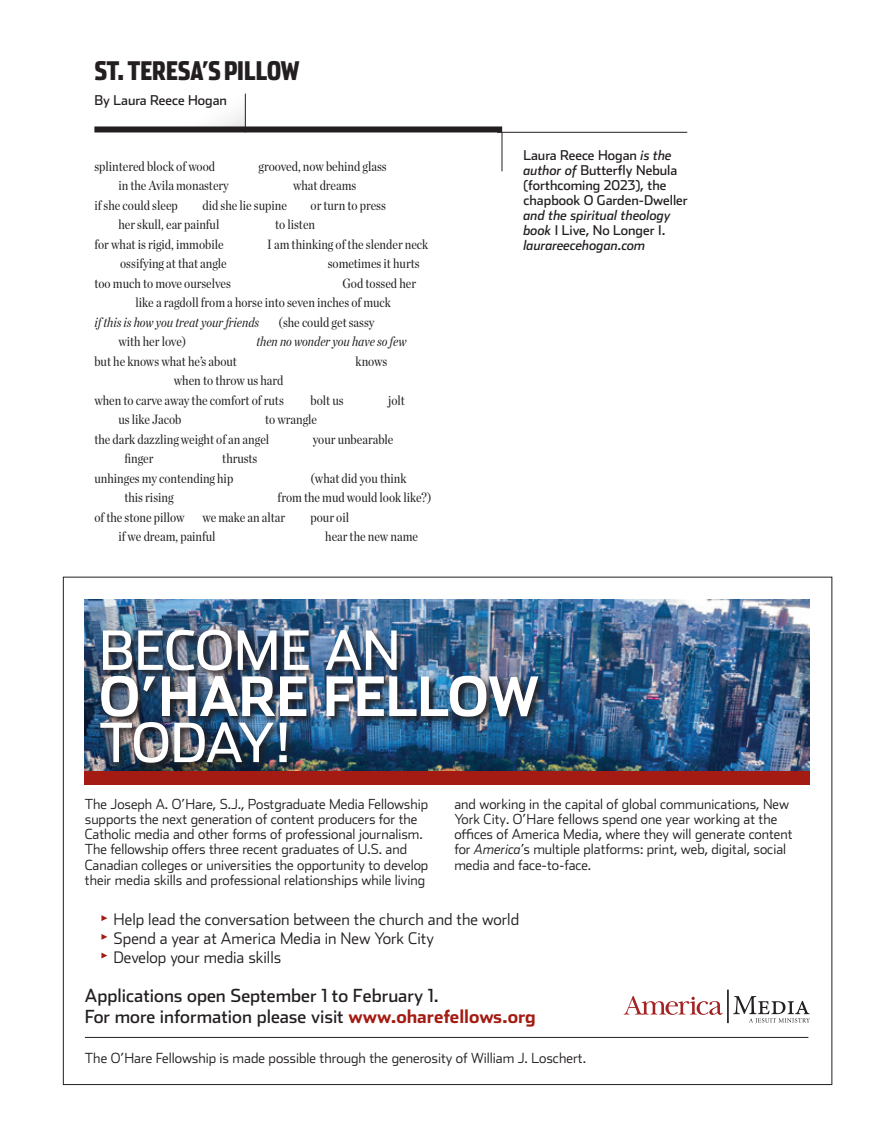
<style>
.page{position:relative;width:878px;height:1134px;background:#fff}
.page>*{position:absolute;margin:0;border:0;box-sizing:border-box;transform-origin:0 0}
.t1{font:54.15px "Stainless";letter-spacing:-.005em;color:#fff}
.t2{font:700 54.15px "Stainless";color:#fff}
.t3{font:900 25.5px "Stainless Comp";color:#231f20}
.t4{font:18px/21.6px "Stainless";color:#231f20}
.t5{font:300 16.05px/19.2px "Stainless";color:#231f20}
.t6{font:300 13.95px/15.3px "Stainless";color:#231f20}
.t7{font:13.5px/19.5px "Chronicle Deck Cond";color:#231f20}
.t8{font:13.5px/15px "Stainless";color:#231f20}
.t9{font:italic 13.5px/15px "Stainless";color:#231f20}
.t10{font:italic 13.5px "Chronicle Deck Cond";color:#231f20}
.s1{font-style:italic}
.s2{font-style:normal}
.s3{font-weight:700;color:#a31b12}
</style>
<div class="page">
<div style="left:94px;top:126px;width:408px;height:6px;background:#231f20"></div>
<hr style="left:501px;top:132px;width:1px;height:39px;background:#231f20">
<hr style="left:245px;top:94px;width:1px;height:39px;background:#231f20">
<img style="left:85px;top:599px;width:724px;height:173px">
<div style="left:85px;top:772px;width:724px;height:13px;background:#a31b13"></div>
<hr style="left:727px;top:990px;width:1px;height:33px;background:#231f20">
<svg style="left:623px;top:996px;width:99px;height:19px"></svg>
<svg style="left:733px;top:996px;width:76px;height:27px"></svg>
<img style="left:98px;top:628px;width:450px;height:144px">
<svg style="left:101px;top:915px;width:6px;height:6px"></svg>
<svg style="left:101px;top:934px;width:6px;height:6px"></svg>
<svg style="left:101px;top:953px;width:6px;height:6px"></svg>
<hr style="left:85px;top:1037px;width:723px;height:1px;background:#231f20">
<hr style="left:497px;top:132px;width:190px;height:1px;background:#231f20">
<h2 class="t3" style="left:94px;top:55px;width:207px">ST. TERESA’S PILLOW</h2>
<p class="t8" style="left:94px;top:93px;width:134px">By Laura Reece Hogan</p>
<p class="t7" style="left:94px;top:156px;width:122px">splintered block of wood</p>
<p class="t7" style="left:259px;top:156px;width:130px">grooved, now behind glass</p>
<p class="t7" style="left:118px;top:175px;width:112px">in the Avila monastery</p>
<p class="t7" style="left:293px;top:175px;width:65px">what dreams</p>
<p class="t7" style="left:94px;top:195px;width:85px">if she could sleep</p>
<p class="t7" style="left:202px;top:195px;width:86px">did she lie supine</p>
<p class="t7" style="left:310px;top:195px;width:77px">or turn to press</p>
<p class="t7" style="left:118px;top:214px;width:102px">her skull, ear painful</p>
<p class="t7" style="left:275px;top:214px;width:41px">to listen</p>
<p class="t7" style="left:94px;top:234px;width:131px">for what is rigid, immobile</p>
<p class="t7" style="left:267px;top:234px;width:163px">I am thinking of the slender neck</p>
<p class="t7" style="left:120px;top:253px;width:108px">ossifying at that angle</p>
<p class="t7" style="left:328px;top:253px;width:93px">sometimes it hurts</p>
<p class="t7" style="left:94px;top:273px;width:138px">too much to move ourselves</p>
<p class="t7" style="left:136px;top:273px;width:282px;text-indent:207px">God tossed her like a ragdoll from a horse into seven inches of muck</p>
<p class="t10" style="left:94px;top:312px;width:166px">if this is how you treat your friends</p>
<p class="t7" style="left:278px;top:312px;width:97px">(she could get sassy</p>
<p class="t7" style="left:118px;top:331px;width:69px">with her love)</p>
<p class="t10" style="left:256px;top:331px;width:152px">then no wonder you have so few</p>
<p class="t7" style="left:94px;top:351px;width:144px">but he knows what he’s about</p>
<p class="t7" style="left:355px;top:351px;width:33px">knows</p>
<p class="t7" style="left:94px;top:370px;width:191px;text-align:right">when to throw us hard<br>when to carve away the comfort of ruts</p>
<p class="t7" style="left:310px;top:390px;width:35px">bolt us</p>
<p class="t7" style="left:388px;top:390px;width:18px">jolt</p>
<p class="t7" style="left:94px;top:409px;width:224px;text-indent:171px">to wrangle the dark dazzling weight of an angel</p>
<p class="t7" style="left:118px;top:409px;width:64px">us like Jacob</p>
<p class="t7" style="left:313px;top:429px;width:82px">your unbearable</p>
<p class="t7" style="left:124px;top:448px;width:31px">finger</p>
<p class="t7" style="left:94px;top:448px;width:164px;text-indent:128px">thrusts unhinges my contending hip</p>
<p class="t7" style="left:310px;top:468px;width:97px">(what did you think</p>
<p class="t7" style="left:124px;top:487px;width:51px">this rising</p>
<p class="t7" style="left:277px;top:487px;width:155px">from the mud would look like?)</p>
<p class="t7" style="left:94px;top:507px;width:92px">of the stone pillow</p>
<p class="t7" style="left:202px;top:507px;width:84px">we make an altar</p>
<p class="t7" style="left:310px;top:507px;width:40px">pour oil</p>
<p class="t7" style="left:118px;top:526px;width:99px">if we dream, painful</p>
<p class="t7" style="left:325px;top:526px;width:94px">hear the new name</p>
<p class="t8" style="left:523px;top:148px;width:166px">Laura Reece Hogan <span class="s1">is the author of</span> Butterfly Nebula (forthcoming 2023), the chapbook O Garden-Dweller</p>
<p class="t9" style="left:523px;top:208px;width:149px">and the spiritual theology book <span class="s2">I Live, No Longer I. </span>laurareecehogan.com</p>
<h1 class="t1" style="left:99px;top:618px;width:303px">BECOME AN</h1>
<h1 class="t2" style="left:99px;top:663px;width:441px">O’HARE FELLOW</h1>
<h1 class="t1" style="left:99px;top:710px;width:194px">TODAY!</h1>
<p class="t6" style="left:85px;top:796px;width:345px">The Joseph A. O’Hare, S.J., Postgraduate Media Fellowship supports the next generation of content producers for the Catholic media and other forms of professional journalism.<br>The fellowship offers three recent graduates of U.S. and Canadian colleges or universities the opportunity to develop their media skills and professional relationships while living</p>
<p class="t6" style="left:454px;top:796px;width:340px">and working in the capital of global communications, New York City. O’Hare fellows spend one year working at the offices of America Media, where they will generate content for <span class="s1">America</span>’s multiple platforms: print, web, digital, social media and face-to-face.</p>
<p class="t5" style="left:113px;top:909px;width:407px">Help lead the conversation between the church and the world<br>Spend a year at America Media in New York City<br>Develop your media skills</p>
<h3 class="t4" style="left:85px;top:984px;width:452px">Applications open September 1 to February 1.<br>For more information please visit <span class="s3">www.oharefellows.org</span></h3>
<p class="t6" style="left:85px;top:1050px;width:502px">The O’Hare Fellowship is made possible through the generosity of William J. Loschert.</p>
</div>
